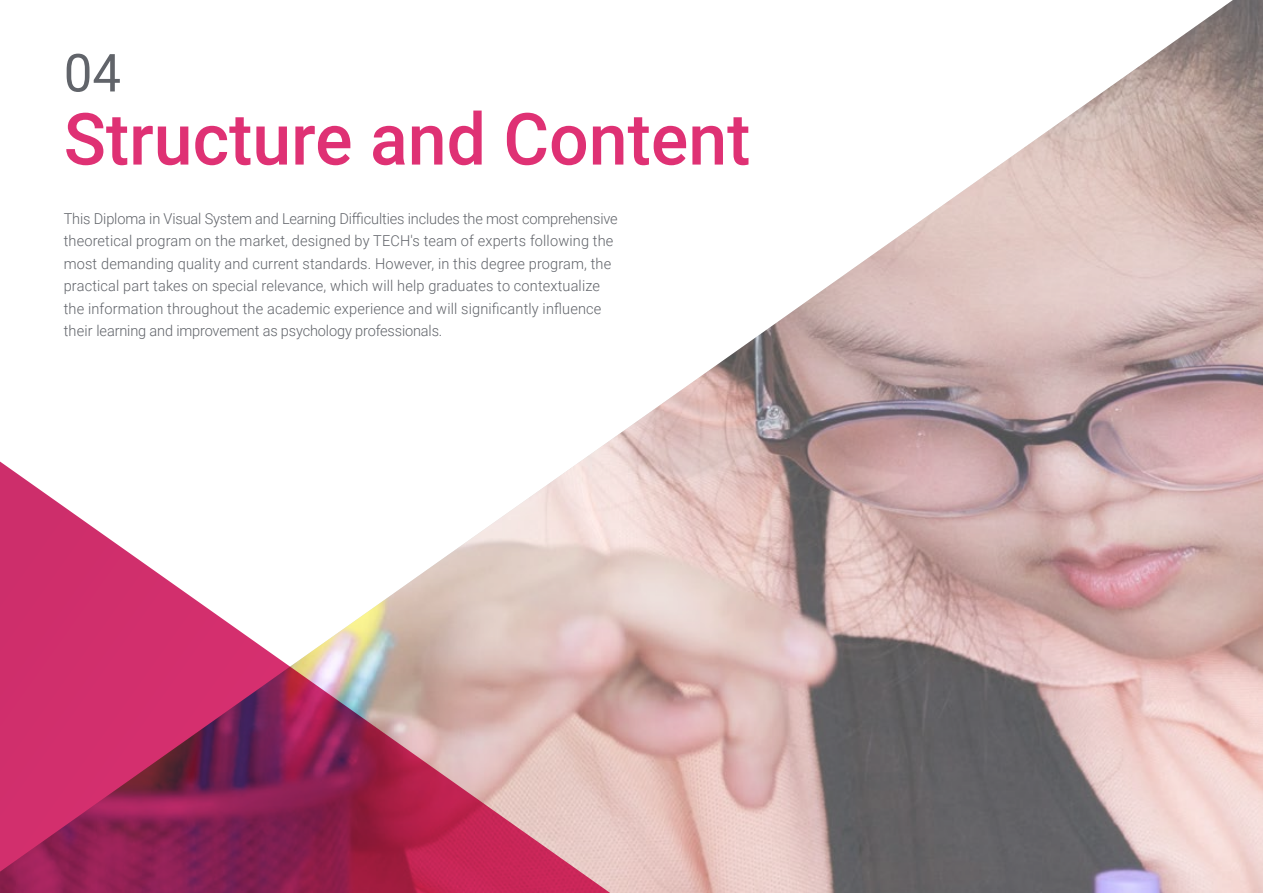
<style>
.page{position:relative;width:1263px;height:893px;background:#fff}
.page>*{position:absolute;margin:0;border:0;box-sizing:border-box;transform-origin:0 0}
.t1{font:500 72px "Roboto";color:#df3174}
.t2{font:52.5px "Roboto";color:#61646a}
.t3{font:300 15px/22.5px "Roboto";letter-spacing:.01em;color:#61646a}
</style>
<div class="page">
<img style="left:602px;top:0;width:661px;height:893px">
<svg style="left:0;top:446px;width:640px;height:447px"></svg>
<h2 class="t2" style="left:64px;top:36px;width:59px">04</h2>
<h1 class="t1" style="left:64px;top:89px;width:688px">Structure and Content</h1>
<p class="t3" style="left:64px;top:207px;width:555px">This Diploma in Visual System and Learning Difficulties includes the most comprehensive theoretical program on the market, designed by TECH's team of experts following the most demanding quality and current standards. However, in this degree program, the practical part takes on special relevance, which will help graduates to contextualize the information throughout the academic experience and will significantly influence their learning and improvement as psychology professionals.</p>
</div>
